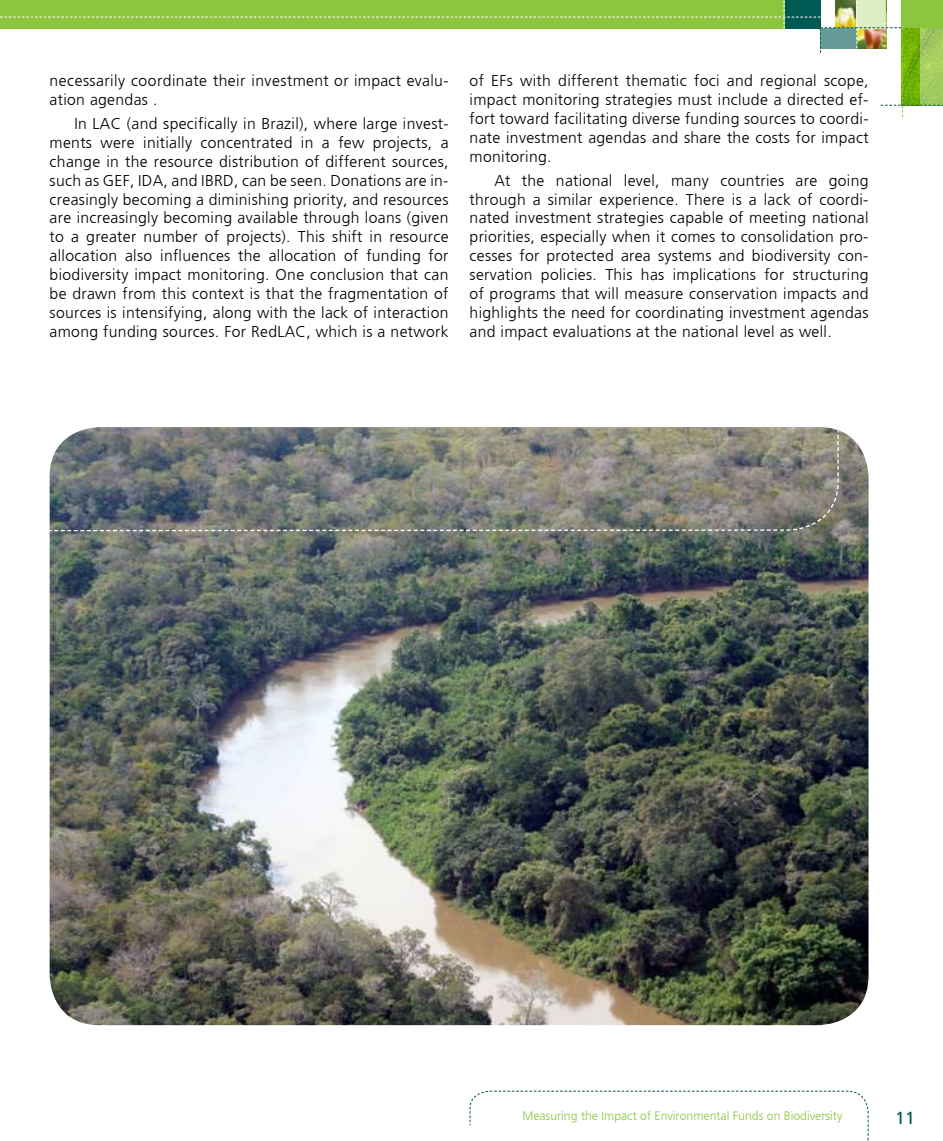
<style>
.page{position:relative;width:943px;height:1141px;background:#fff}
.page>*{position:absolute;margin:0;border:0;box-sizing:border-box;transform-origin:0 0}
.t1{font:17.5px "Frutiger FC";color:#005953}
.t2{font:300 15.75px/18.9px "Frutiger FC";letter-spacing:.02em;color:#000;text-align:justify}
.t3{font:300 12.25px "Frutiger FC";color:#8cc63f}
</style>
<div class="page">
<svg style="left:0;top:0;width:943px;height:117px"></svg>
<svg style="left:469px;top:1090px;width:400px;height:51px"></svg>
<img style="left:50px;top:427px;width:818px;height:598px">
<svg style="left:49px;top:429px;width:790px;height:103px"></svg>
<p class="t2" style="left:50px;top:71px;width:400px">necessarily coordinate their investment or impact evalu&shy;ation agendas .</p>
<p class="t2" style="left:50px;top:114px;width:400px;text-indent:25px">In LAC (and specifically in Brazil), where large invest&shy;ments were initially concentrated in a few projects, a change in the resource distribution of different sources, such as GEF, IDA, and IBRD, can be seen. Donations are in&shy;creasingly becoming a diminishing priority, and resources are increasingly becoming available through loans (given to a greater number of projects). This shift in resource allocation also influences the allocation of funding for biodiversity impact monitoring. One conclusion that can be drawn from this context is that the fragmentation of sources is intensifying, along with the lack of interaction among funding sources. For RedLAC, which is a network</p>
<p class="t2" style="left:469px;top:71px;width:400px">of EFs with different thematic foci and regional scope, impact monitoring strategies must include a directed ef&shy;fort toward facilitating diverse funding sources to coordi&shy;nate investment agendas and share the costs for impact monitoring.</p>
<p class="t2" style="left:469px;top:171px;width:400px;text-indent:25px">At the national level, many countries are going through a similar experience. There is a lack of coordi&shy;nated investment strategies capable of meeting national priorities, especially when it comes to consolidation pro&shy;cesses for protected area systems and biodiversity con&shy;servation policies. This has implications for structuring of programs that will measure conservation impacts and highlights the need for coordinating investment agendas and impact evaluations at the national level as well.</p>
<p class="t3" style="left:522px;top:1109px;width:321px">Measuring the Impact of Environmental Funds on Biodiversity</p>
<p class="t1" style="left:895px;top:1108px;width:21px">11</p>
</div>
